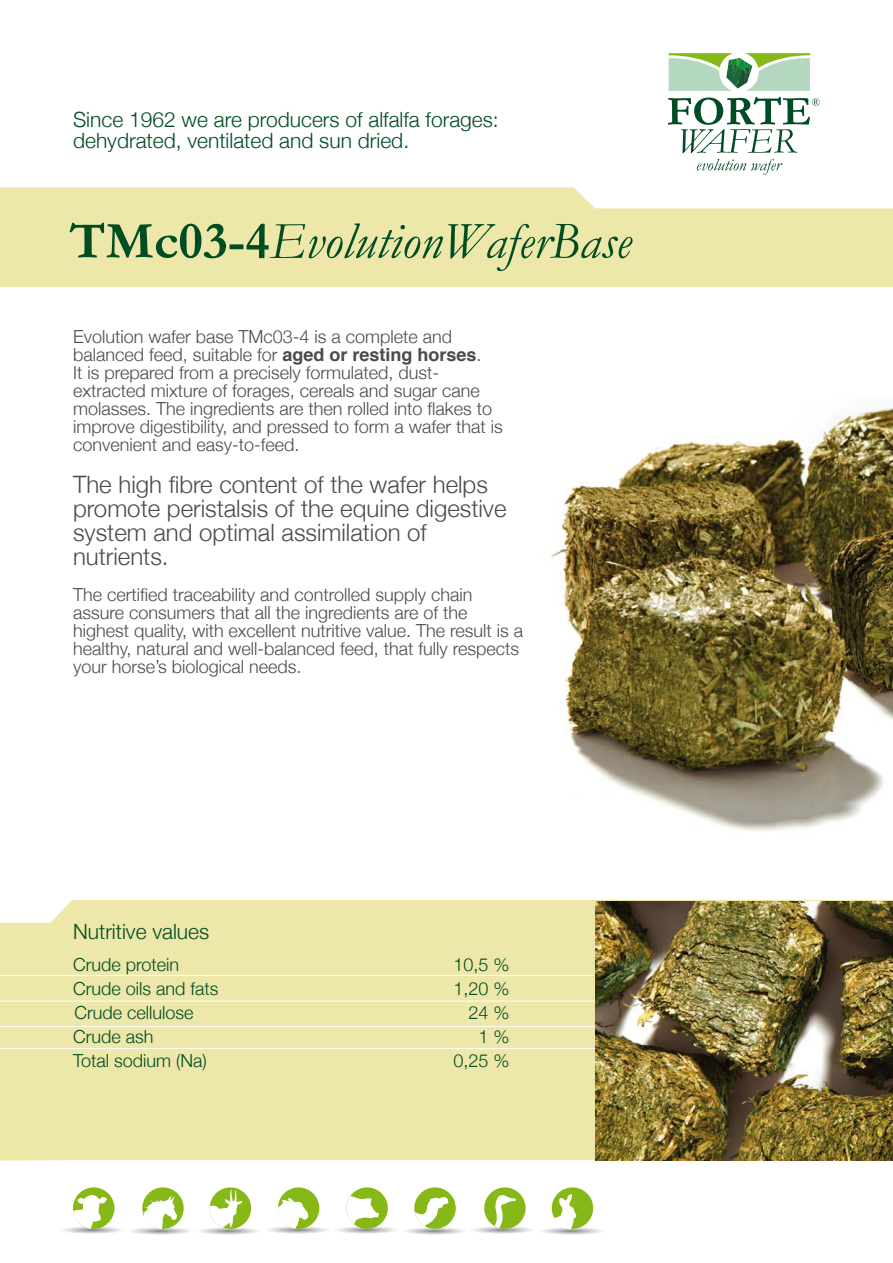
<style>
.page{position:relative;width:893px;height:1263px;background:#fff}
.page>*{position:absolute;margin:0;border:0;box-sizing:border-box;transform-origin:0 0}
.t1{font:italic 52.5px "Garamond";color:#004c23}
.t2{font:300 24px/24px "Helvetica Neue";color:#4b4b4d}
.t3{font:300 21px/21px "Helvetica Neue";color:#004c23}
.t4{font:300 18px/18px "Helvetica Neue";color:#4b4b4d}
.t5{font:300 18px "Helvetica Neue";color:#004c23}
.s1{font-weight:700;font-style:normal}
.s2{font-family:"Helvetica";font-weight:700}
</style>
<div class="page">
<svg style="left:697px;top:159px;width:85px;height:16px"></svg>
<svg style="left:745px;top:53px;width:65px;height:38px;background:#b6d8ab"></svg>
<svg style="left:669px;top:53px;width:64px;height:38px;background:#b7d8ad"></svg>
<svg style="left:668px;top:97px;width:152px;height:56px"></svg>
<img style="left:726px;top:58px;width:27px;height:31px">
<svg style="left:552px;top:1187px;width:41px;height:42px"></svg>
<svg style="left:142px;top:1187px;width:42px;height:42px"></svg>
<svg style="left:278px;top:1187px;width:41px;height:42px"></svg>
<svg style="left:414px;top:1187px;width:42px;height:42px"></svg>
<svg style="left:210px;top:1187px;width:41px;height:42px"></svg>
<svg style="left:346px;top:1187px;width:42px;height:42px"></svg>
<svg style="left:484px;top:1187px;width:42px;height:42px"></svg>
<svg style="left:73px;top:1187px;width:41px;height:42px"></svg>
<svg style="left:63px;top:1190px;width:538px;height:45px"></svg>
<img style="left:550px;top:400px;width:343px;height:431px">
<svg style="left:0;top:187px;width:893px;height:100px;background:#eee8af"></svg>
<div style="left:0;top:900px;width:893px;height:260px;background:#ede7a9"></div>
<hr style="left:0;top:975px;width:622px;height:1px;background:#fff">
<hr style="left:0;top:1001px;width:622px;height:1px;background:#fff">
<hr style="left:0;top:1026px;width:622px;height:1px;background:#fff">
<hr style="left:0;top:1048px;width:622px;height:1px;background:#fff">
<img style="left:595px;top:901px;width:298px;height:260px">
<p class="t3" style="left:73px;top:108px;width:427px">Since 1962 we are producers of alfalfa forages: dehydrated, ventilated and sun dried.</p>
<h1 class="t1" style="left:70px;top:205px;width:563px"><span class="s1">TMc03-4</span>EvolutionWaferBase</h1>
<p class="t4" style="left:73px;top:327px;width:431px">Evolution wafer base TMc03-4 is a complete and balanced feed, suitable for <span class="s2">aged or resting horses</span>.<br>It is prepared from a precisely formulated, dust&shy;extracted mixture of forages, cereals and sugar cane molasses. The ingredients are then rolled into flakes to improve digestibility, and pressed to form a wafer that is convenient and easy-to-feed.</p>
<h2 class="t2" style="left:73px;top:472px;width:435px">The high fibre content of the wafer helps promote peristalsis of the equine digestive system and optimal assimilation of nutrients.</h2>
<p class="t4" style="left:73px;top:585px;width:451px">The certified traceability and controlled supply chain assure consumers that all the ingredients are of the highest quality, with excellent nutritive value. The result is a healthy, natural and well-balanced feed, that fully respects your horse’s biological needs.</p>
<p class="t3" style="left:73px;top:921px;width:138px">Nutritive values</p>
<p class="t5" style="left:73px;top:953px;width:108px">Crude protein</p>
<p class="t5" style="left:454px;top:953px;width:58px">10,5 %</p>
<p class="t5" style="left:73px;top:977px;width:147px">Crude oils and fats</p>
<p class="t5" style="left:454px;top:977px;width:58px">1,20 %</p>
<p class="t5" style="left:75px;top:1001px;width:121px">Crude cellulose</p>
<p class="t5" style="left:469px;top:1001px;width:43px">24 %</p>
<p class="t5" style="left:73px;top:1025px;width:82px">Crude ash</p>
<p class="t5" style="left:479px;top:1025px;width:33px">1 %</p>
<p class="t5" style="left:73px;top:1049px;width:135px">Total sodium (Na)</p>
<p class="t5" style="left:454px;top:1049px;width:58px">0,25 %</p>
</div>
